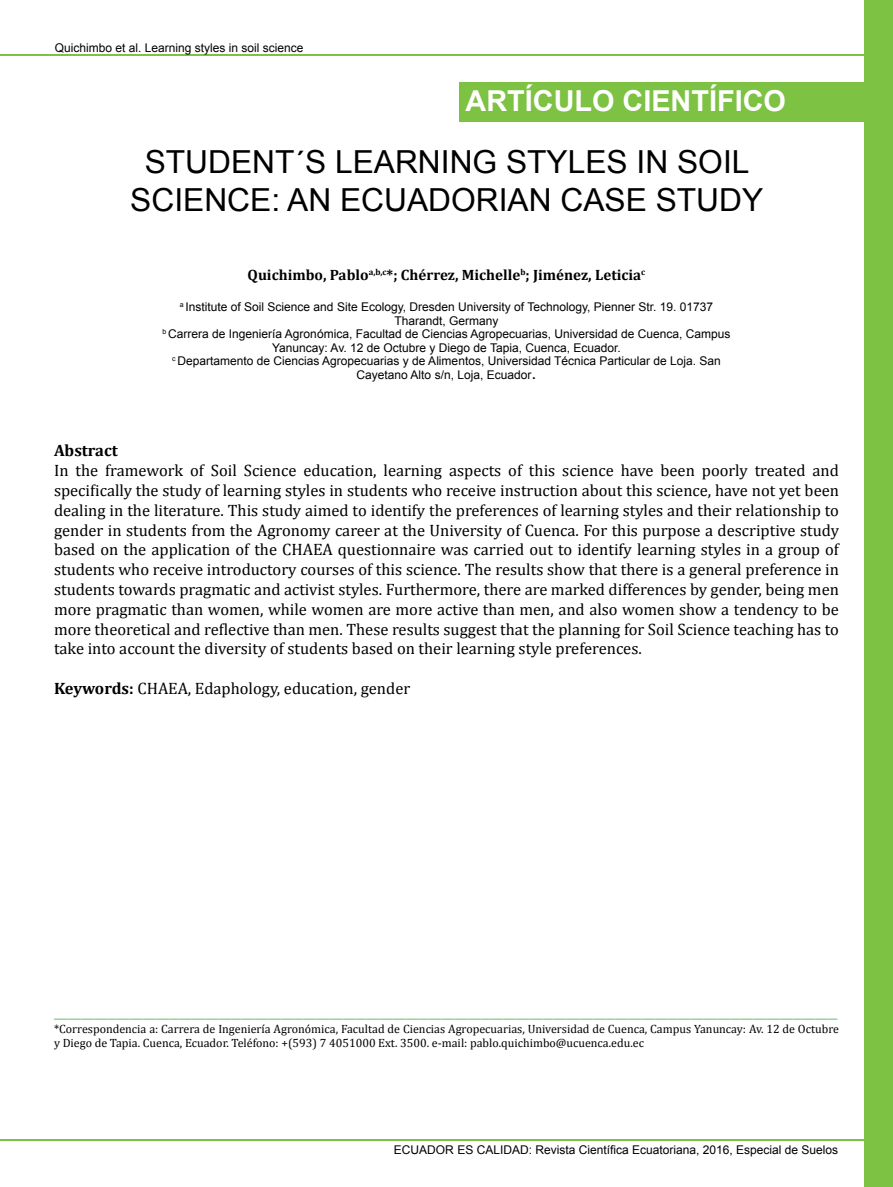
<style>
.page{position:relative;width:893px;height:1187px;background:#fff}
.page>*{position:absolute;margin:0;border:0;box-sizing:border-box;transform-origin:0 0}
.t1{font:31.65px/38.1px "Arial";color:#000;text-align:center}
.t2{font:700 28.8px "Arial";color:#fff}
.t3{font:16.5px/19.8px "Cambria";color:#000;text-align:justify}
.t4{font:700 16.5px "Cambria";color:#000}
.t5{font:700 15px "Cambria";color:#000}
.t6{font:12px/13.5px "Arial";color:#000;text-align:center}
.t7{font:12px/14.4px "Cambria";color:#000}
.t8{font:12px "Cambria";color:#41ad49}
.s1{font-size:18px}
.s2{font-weight:700}
</style>
<div class="page">
<div style="left:460px;top:82px;width:433px;height:39px;background:#7dc242"></div>
<div style="left:865px;top:0;width:28px;height:1186px;background:#7dc242"></div>
<hr style="left:0;top:1139px;width:893px;height:1px;background:#7dc242">
<hr style="left:0;top:54px;width:893px;height:2px;background:#7dc242">
<p class="t6" style="left:55px;top:41px;width:250px">Quichimbo et al. Learning styles in soil science</p>
<h2 class="t2" style="left:466px;top:82px;width:322px">ARTÍCULO CIENTÍFICO</h2>
<h1 class="t1" style="left:130px;top:143px;width:634px">STUDENT´S LEARNING STYLES IN SOIL<br>SCIENCE: AN ECUADORIAN CASE STUDY</h1>
<p class="t5" style="left:248px;top:266px;width:399px">Quichimbo, Pablo<sup>a,b,c</sup>*; Chérrez, Michelle<sup>b</sup>; Jiménez, Leticia<sup>c</sup></p>
<p class="t6" style="left:162px;top:300px;width:570px"><sup>a</sup> Institute of Soil Science and Site Ecology, Dresden University of Technology, Pienner Str. 19. 01737<br>Tharandt, Germany<br><sup>b</sup> Carrera de Ingeniería Agronómica, Facultad de Ciencias Agropecuarias, Universidad de Cuenca, Campus Yanuncay: Av. 12 de Octubre y Diego de Tapia, Cuenca, Ecuador.<br><sup>c</sup> Departamento de Ciencias Agropecuarias y de Alimentos, Universidad Técnica Particular de Loja. San Cayetano Alto s/n, Loja, Ecuador<span class="s1">.</span></p>
<p class="t4" style="left:54px;top:440px;width:65px">Abstract</p>
<p class="t3" style="left:54px;top:460px;width:786px">In the framework of Soil Science education, learning aspects of this science have been poorly treated and specifically the study of learning styles in students who receive instruction about this science, have not yet been dealing in the literature. This study aimed to identify the preferences of learning styles and their relationship to gender in students from the Agronomy career at the University of Cuenca. For this purpose a descriptive study based on the application of the CHAEA questionnaire was carried out to identify learning styles in a group of students who receive introductory courses of this science. The results show that there is a general preference in students towards pragmatic and activist styles. Furthermore, there are marked differences by gender, being men more pragmatic than women, while women are more active than men, and also women show a tendency to be more theoretical and reflective than men. These results suggest that the planning for Soil Science teaching has to take into account the diversity of students based on their learning style preferences.</p>
<p class="t3" style="left:54px;top:678px;width:358px"><span class="s2">Keywords:</span> CHAEA, Edaphology, education, gender</p>
<p class="t8" style="left:54px;top:1006px;width:785px">________________________________________________________________________________________________________________________________________________________________________________</p>
<p class="t7" style="left:54px;top:1021px;width:786px">*Correspondencia a: Carrera de Ingeniería Agronómica, Facultad de Ciencias Agropecuarias, Universidad de Cuenca, Campus Yanuncay: Av. 12 de Octubre y Diego de Tapia. Cuenca, Ecuador. Teléfono: +(593) 7 4051000 Ext. 3500. e-mail: pablo.quichimbo@ucuenca.edu.ec</p>
<p class="t6" style="left:394px;top:1143px;width:446px">ECUADOR ES CALIDAD: Revista Científica Ecuatoriana, 2016, Especial de Suelos</p>
</div>
